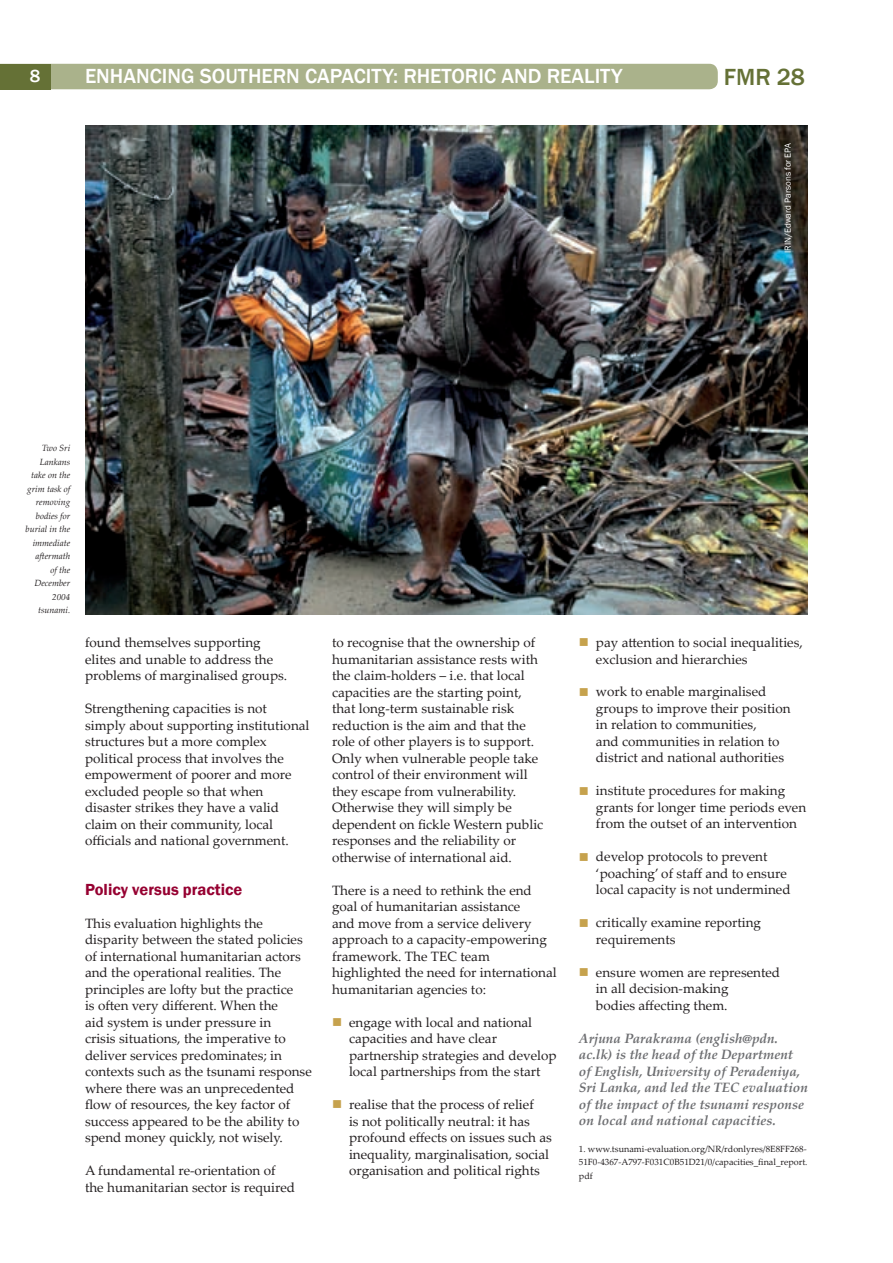
<style>
.page{position:relative;width:893px;height:1263px;background:#fff}
.page>*{position:absolute;margin:0;border:0;box-sizing:border-box;transform-origin:0 0}
.t1{font:500 24px "Franklin Gothic";color:#657136}
.t2{font:500 21px "Franklin Gothic";color:#fff}
._4_sub_headers{font:600 16.5px "Franklin Gothic";color:#960131}
._4_body_copy{font:13.5px/16.5px "Palatino Linotype";color:#231f20}
._4_body_copy_bullete{font:13.5px/16.5px "Palatino Linotype";color:#231f20}
._4_author_biog_conta{font:italic 700 13.5px/16.5px "Palatino Linotype";color:#6c6d70}
.t3{font:13.5px "Wingdings";color:#c6a24d}
._4_body_copy__footno{font:9px/13.5px "Palatino Linotype";color:#231f20;text-align:justify}
._4_captions_range_ri{font:italic 9px/13.5px "Palatino Linotype";color:#231f20;text-align:right}
._5_generic_photo_cre{font:9px "Franklin Gothic";color:#fff}
</style>
<div class="page">
<div style="left:51px;top:64px;width:667px;height:25px;background:#aab28b"></div>
<div style="left:0;top:64px;width:51px;height:25px;background:#657136"></div>
<img style="left:85px;top:125px;width:723px;height:489px">
<h2 class="t2" style="left:85px;top:63px;width:539px">ENHANCING SOUTHERN CAPACITY: RHETORIC AND REALITY</h2>
<h1 class="t1" style="left:724px;top:63px;width:82px">FMR 28</h1>
<p class="_5_generic_photo_cre" style="left:782px;top:253px;width:112px;rotate:-90deg">IRIN/Edward Parsons for EPA</p>
<p class="_4_captions_range_ri" style="left:26px;top:441px;width:46px">Two Sri<br>Lankans take on the grim task of removing bodies for burial in the immediate aftermath<br>of the<br>December<br>2004 tsunami.</p>
<p class="_4_body_copy" style="left:85px;top:634px;width:204px">found themselves supporting elites and unable to address the problems of marginalised groups.</p>
<p class="_4_body_copy" style="left:85px;top:700px;width:226px">Strengthening capacities is not simply about supporting institutional structures but a more complex political process that involves the empowerment of poorer and more excluded people so that when disaster strikes they have a valid claim on their community, local officials and national government.</p>
<p class="_4_sub_headers" style="left:85px;top:879px;width:159px">Policy versus practice</p>
<p class="_4_body_copy" style="left:85px;top:914px;width:228px">This evaluation highlights the disparity between the stated policies of international humanitarian actors and the operational realities. The principles are lofty but the practice<br>is often very different. When the<br>aid system is under pressure in<br>crisis situations, the imperative to deliver services predominates; in contexts such as the tsunami response where there was an unprecedented flow of resources, the key factor of success appeared to be the ability to spend money quickly, not wisely.</p>
<p class="_4_body_copy" style="left:85px;top:1162px;width:212px">A fundamental re-orientation of the humanitarian sector is required</p>
<p class="_4_body_copy" style="left:332px;top:634px;width:213px">to recognise that the ownership of humanitarian assistance rests with the claim-holders – i.e. that local capacities are the starting point, that long-term sustainable risk reduction is the aim and that the role of other players is to support.<br>Only when vulnerable people take control of their environment will they escape from vulnerability.<br>Otherwise they will simply be dependent on fickle Western public responses and the reliability or otherwise of international aid.</p>
<p class="_4_body_copy" style="left:332px;top:881px;width:226px">There is a need to rethink the end goal of humanitarian assistance<br>and move from a service delivery approach to a capacity-empowering framework. The TEC team highlighted the need for international humanitarian agencies to:</p>
<p class="_4_body_copy_bullete" style="left:349px;top:1013px;width:209px">engage with local and national capacities and have clear partnership strategies and develop local partnerships from the start</p>
<p class="_4_body_copy_bullete" style="left:349px;top:1096px;width:204px">realise that the process of relief<br>is not politically neutral: it has profound effects on issues such as inequality, marginalisation, social organisation and political rights</p>
<p class="t3" style="left:332px;top:1014px;width:12px">■</p>
<p class="t3" style="left:332px;top:1097px;width:12px">■</p>
<p class="_4_body_copy_bullete" style="left:596px;top:634px;width:208px">pay attention to social inequalities, exclusion and hierarchies</p>
<p class="_4_body_copy_bullete" style="left:596px;top:683px;width:196px">work to enable marginalised groups to improve their position in relation to communities,<br>and communities in relation to district and national authorities</p>
<p class="_4_body_copy_bullete" style="left:596px;top:782px;width:212px">institute procedures for making grants for longer time periods even from the outset of an intervention</p>
<p class="_4_body_copy_bullete" style="left:596px;top:848px;width:196px">develop protocols to prevent ‘poaching’ of staff and to ensure local capacity is not undermined</p>
<p class="_4_body_copy_bullete" style="left:596px;top:914px;width:167px">critically examine reporting requirements</p>
<p class="_4_body_copy_bullete" style="left:596px;top:963px;width:186px">ensure women are represented in all decision-making<br>bodies affecting them.</p>
<p class="_4_author_biog_conta" style="left:579px;top:1029px;width:230px">Arjuna Parakrama (english@pdn. ac.lk) is the head of the Department of English, University of Peradeniya, Sri Lanka, and led the TEC evaluation of the impact of the tsunami response on local and national capacities.</p>
<p class="_4_body_copy__footno" style="left:579px;top:1142px;width:230px">1. www.tsunami-evaluation.org/NR/rdonlyres/8E8FF268- 51F0-4367-A797-F031C0B51D21/0/capacities_final_report. pdf</p>
<p class="t3" style="left:579px;top:635px;width:12px">■</p>
<p class="t3" style="left:579px;top:684px;width:12px">■</p>
<p class="t3" style="left:579px;top:783px;width:12px">■</p>
<p class="t3" style="left:579px;top:849px;width:12px">■</p>
<p class="t3" style="left:579px;top:915px;width:12px">■</p>
<p class="t3" style="left:579px;top:965px;width:12px">■</p>
</div>
